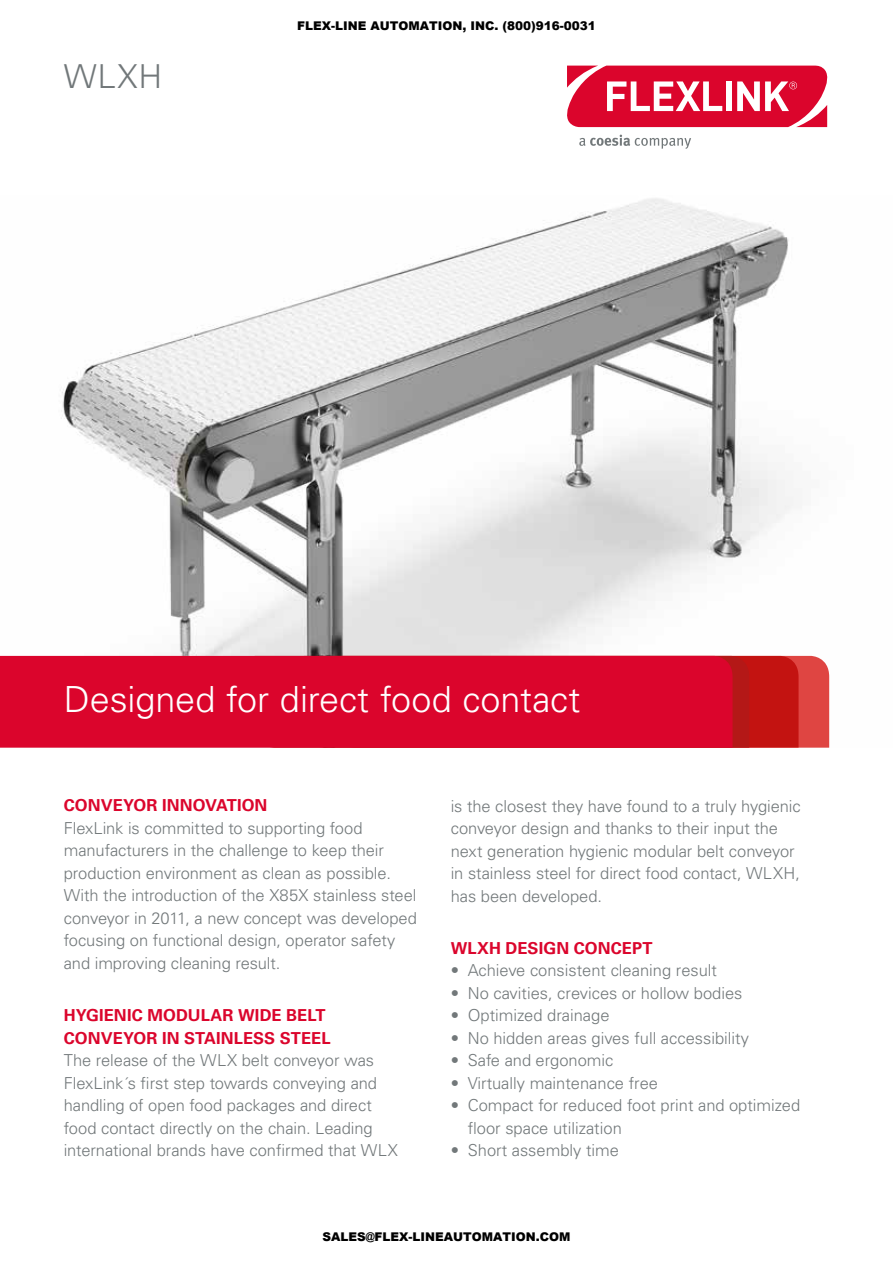
<style>
.page{position:relative;width:893px;height:1263px;background:#fff}
.page>*{position:absolute;margin:0;border:0;box-sizing:border-box;transform-origin:0 0}
.t1{font:300 36px "Univers LT Pro 45";color:#fff}
.t2{font:300 33px "Univers LT Pro 45";color:#72787a}
.t3{font:300 16.5px/22.5px "Univers LT Pro 45";letter-spacing:-.005em;color:#72787a}
.t4{font:700 16.5px/22.5px "Univers LT Pro 65";letter-spacing:.005em;color:#db052c}
.t5{font:900 12px "Arial";color:#000}
</style>
<div class="page">
<img style="left:0;top:198px;width:830px;height:550px">
<div style="left:798px;top:656px;width:31px;height:92px;background:#df4542"></div>
<div style="left:749px;top:656px;width:49px;height:92px;background:#c31311"></div>
<svg style="left:732px;top:656px;width:17px;height:92px;background:#b51717"></svg>
<div style="left:0;top:656px;width:732px;height:92px;background:#db052c"></div>
<svg style="left:579px;top:135px;width:112px;height:14px"></svg>
<svg style="left:567px;top:65px;width:261px;height:63px"></svg>
<h2 class="t2" style="left:64px;top:56px;width:100px">WLXH</h2>
<p class="t5" style="left:297px;top:17px;width:300px">FLEX-LINE AUTOMATION, INC. (800)916-0031</p>
<h1 class="t1" style="left:64px;top:677px;width:518px">Designed for direct food contact</h1>
<p class="t4" style="left:64px;top:794px;width:205px">CONVEYOR INNOVATION</p>
<p class="t3" style="left:64px;top:817px;width:355px">FlexLink is committed to supporting food manufacturers in the challenge to keep their production environment as clean as possible.<br>With the introduction of the X85X stainless steel conveyor in 2011, a new concept was developed focusing on functional design, operator safety and improving cleaning result.</p>
<p class="t4" style="left:64px;top:1004px;width:268px">HYGIENIC MODULAR WIDE BELT<br>CONVEYOR IN STAINLESS STEEL</p>
<p class="t3" style="left:64px;top:1049px;width:336px">The release of the WLX belt conveyor was FlexLink´s first step towards conveying and handling of open food packages and direct food contact directly on the chain. Leading international brands have confirmed that WLX</p>
<p class="t3" style="left:451px;top:794px;width:351px">is the closest they have found to a truly hygienic conveyor design and thanks to their input the next generation hygienic modular belt conveyor in stainless steel for direct food contact, WLXH, has been developed.</p>
<p class="t4" style="left:451px;top:937px;width:203px">WLXH DESIGN CONCEPT</p>
<p class="t3" style="left:451px;top:959px;width:268px">• Achieve consistent cleaning result</p>
<p class="t3" style="left:451px;top:982px;width:293px">• No cavities, crevices or hollow bodies</p>
<p class="t3" style="left:451px;top:1004px;width:160px">• Optimized drainage</p>
<p class="t3" style="left:451px;top:1027px;width:300px">• No hidden areas gives full accessibility</p>
<p class="t3" style="left:451px;top:1049px;width:164px">• Safe and ergonomic</p>
<p class="t3" style="left:451px;top:1072px;width:209px">• Virtually maintenance free</p>
<p class="t3" style="left:468px;top:1094px;width:334px;text-indent:-17px">• Compact for reduced foot print and optimized floor space utilization</p>
<p class="t3" style="left:451px;top:1139px;width:170px">• Short assembly time</p>
<p class="t5" style="left:322px;top:1228px;width:250px">SALES@FLEX-LINEAUTOMATION.COM</p>
</div>
